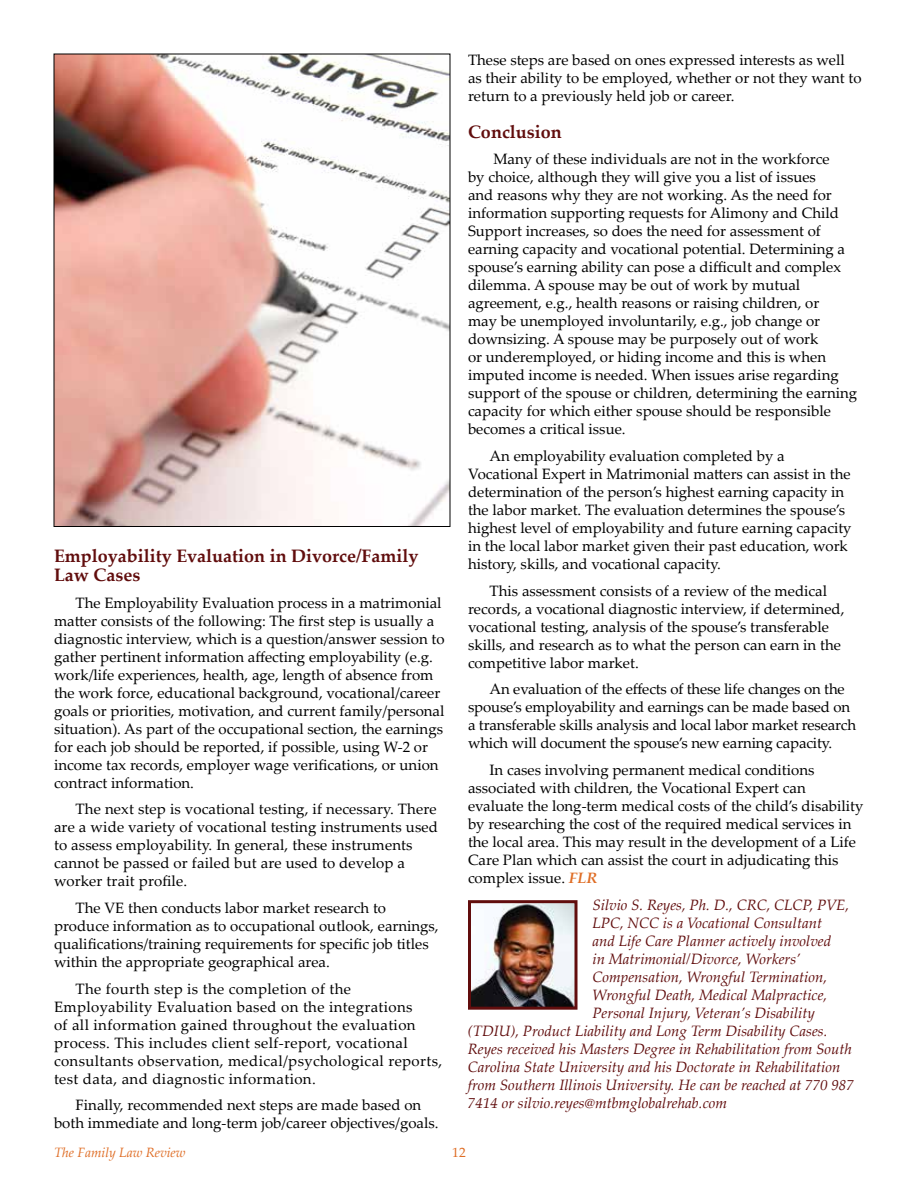
<style>
.page{position:relative;width:918px;height:1188px;background:#fff}
.page>*{position:absolute;margin:0;border:0;box-sizing:border-box;transform-origin:0 0}
.t1{font:700 18px/19.5px "Palatino Linotype";color:#610d0d}
.t2{font:15px/18px "Palatino Linotype";color:#000}
.t3{font:italic 15px "Palatino Linotype";color:#610d0d}
.t4{font:15px/18px "Palatino Linotype";letter-spacing:.025em;color:#000}
.t5{font:italic 13.5px "Palatino Linotype";color:#df6d25}
.t6{font:13.5px "Palatino Linotype";color:#df6d25}
.s1{font-weight:700;font-style:italic;color:#df6d25}
</style>
<div class="page">
<img style="left:472px;top:904px;width:102px;height:102px">
<div style="left:468px;top:900px;width:110px;height:110px;border:3px solid #610d0d"></div>
<img style="left:56px;top:56px;width:392px;height:469px">
<p class="t1" style="left:54px;top:545px;width:366px">Employability Evaluation in Divorce/Family<br>Law Cases</p>
<p class="t2" style="left:54px;top:593px;width:392px;text-indent:22px">The Employability Evaluation process in a matrimonial matter consists of the following: The first step is usually a diagnostic interview, which is a question/answer session to gather pertinent information affecting employability (e.g. work/life experiences, health, age, length of absence from the work force, educational background, vocational/career goals or priorities, motivation, and current family/personal situation). As part of the occupational section, the earnings for each job should be reported, if possible, using W-2 or income tax records, employer wage verifications, or union contract information.</p>
<p class="t2" style="left:54px;top:800px;width:386px;text-indent:22px">The next step is vocational testing, if necessary. There are a wide variety of vocational testing instruments used to assess employability. In general, these instruments cannot be passed or failed but are used to develop a worker trait profile.</p>
<p class="t2" style="left:54px;top:898px;width:386px;text-indent:22px">The VE then conducts labor market research to produce information as to occupational outlook, earnings, qualifications/training requirements for specific job titles within the appropriate geographical area.</p>
<p class="t4" style="left:54px;top:979px;width:390px;text-indent:22px">The fourth step is the completion of the Employability Evaluation based on the integrations<br>of all information gained throughout the evaluation process. This includes client self-report, vocational consultants observation, medical/psychological reports, test data, and diagnostic information.</p>
<p class="t2" style="left:54px;top:1096px;width:386px;text-align:center">Finally, recommended next steps are made based on<br>both immediate and long-term job/career objectives/goals.</p>
<p class="t2" style="left:468px;top:50px;width:395px">These steps are based on ones expressed interests as well as their ability to be employed, whether or not they want to return to a previously held job or career.</p>
<p class="t1" style="left:468px;top:121px;width:95px">Conclusion</p>
<p class="t2" style="left:468px;top:150px;width:391px;text-indent:25px">Many of these individuals are not in the workforce<br>by choice, although they will give you a list of issues<br>and reasons why they are not working. As the need for information supporting requests for Alimony and Child Support increases, so does the need for assessment of earning capacity and vocational potential. Determining a spouse’s earning ability can pose a difficult and complex dilemma. A spouse may be out of work by mutual agreement, e.g., health reasons or raising children, or<br>may be unemployed involuntarily, e.g., job change or downsizing. A spouse may be purposely out of work<br>or underemployed, or hiding income and this is when imputed income is needed. When issues arise regarding support of the spouse or children, determining the earning capacity for which either spouse should be responsible becomes a critical issue.</p>
<p class="t2" style="left:468px;top:446px;width:385px;text-indent:22px">An employability evaluation completed by a Vocational Expert in Matrimonial matters can assist in the determination of the person’s highest earning capacity in the labor market. The evaluation determines the spouse’s highest level of employability and future earning capacity in the local labor market given their past education, work history, skills, and vocational capacity.</p>
<p class="t2" style="left:468px;top:581px;width:378px;text-indent:22px">This assessment consists of a review of the medical records, a vocational diagnostic interview, if determined, vocational testing, analysis of the spouse’s transferable skills, and research as to what the person can earn in the competitive labor market.</p>
<p class="t2" style="left:468px;top:680px;width:390px;text-indent:22px">An evaluation of the effects of these life changes on the spouse’s employability and earnings can be made based on a transferable skills analysis and local labor market research which will document the spouse’s new earning capacity.</p>
<p class="t2" style="left:468px;top:760px;width:397px;text-indent:22px">In cases involving permanent medical conditions associated with children, the Vocational Expert can evaluate the long-term medical costs of the child’s disability by researching the cost of the required medical services in the local area. This may result in the development of a Life Care Plan which can assist the court in adjudicating this complex issue. <span class="s1">FLR</span></p>
<p class="t3" style="left:592px;top:894px;width:258px">Silvio S. Reyes, Ph. D., CRC, CLCP, PVE,</p>
<p class="t3" style="left:592px;top:912px;width:231px">LPC, NCC is a Vocational Consultant</p>
<p class="t3" style="left:592px;top:930px;width:240px">and Life Care Planner actively involved</p>
<p class="t3" style="left:592px;top:948px;width:209px">in Matrimonial/Divorce, Workers’</p>
<p class="t3" style="left:592px;top:966px;width:236px">Compensation, Wrongful Termination,</p>
<p class="t3" style="left:592px;top:984px;width:236px">Wrongful Death, Medical Malpractice,</p>
<p class="t3" style="left:592px;top:1002px;width:224px">Personal Injury, Veteran’s Disability</p>
<p class="t3" style="left:468px;top:1020px;width:361px">(TDIU), Product Liability and Long Term Disability Cases.</p>
<p class="t3" style="left:468px;top:1038px;width:385px">Reyes received his Masters Degree in Rehabilitation from South</p>
<p class="t3" style="left:468px;top:1056px;width:374px">Carolina State University and his Doctorate in Rehabilitation</p>
<p class="t3" style="left:468px;top:1074px;width:387px">from Southern Illinois University. He can be reached at 770 987</p>
<p class="t3" style="left:468px;top:1092px;width:261px">7414 or silvio.reyes@mtbmglobalrehab.com</p>
<p class="t5" style="left:54px;top:1143px;width:133px">The Family Law Review</p>
<p class="t6" style="left:452px;top:1143px;width:15px">12</p>
</div>
